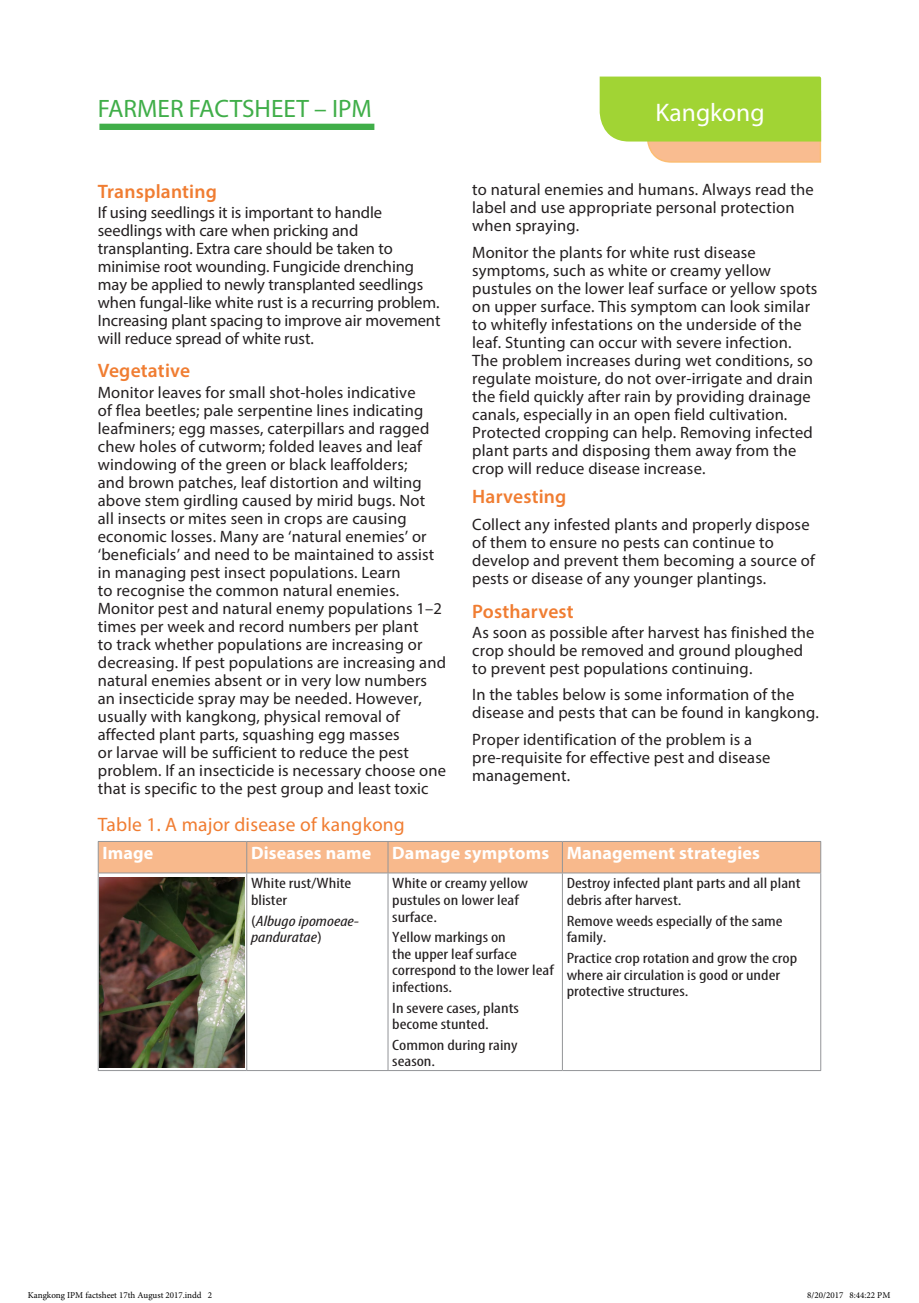
<style>
.page{position:relative;width:919px;height:1303px;background:#fff}
.page>*{position:absolute;margin:0;border:0;box-sizing:border-box;transform-origin:0 0}
.t1{font:25.5px "Myriad Pro";color:#fff}
.t2{font:25.2px "Myriad Pro";color:#40ae49}
.heading2{font:600 19.5px "Myriad Pro";letter-spacing:.01em;color:#f07d32}
.heading2-2{font:19.5px "Myriad Pro";letter-spacing:.01em;color:#f07d32}
.text_11_MPro{font:600 19.5px "Myriad Pro";letter-spacing:.01em;color:#f07d32}
.heading3_table_headi{font:700 18px "Myriad Pro";letter-spacing:.01em;color:#fff}
.text_11_MPro-2{font:16.5px/18px "Myriad Pro";letter-spacing:.01em;color:#231f20}
.Table_text_Phillipin{font:condensed 15px/16.5px "Myriad Pro";color:#231f20;scale:1.25 1}
.Table_text_Phillipin-2{font:italic condensed 15px/16.5px "Myriad Pro";color:#231f20;scale:1.25 1}
.t3{font:9px "Minion Pro";color:#000}
.s1{font-style:normal}
</style>
<div class="page">
<div style="left:99px;top:842px;width:721px;height:30px;background:#f8b98c"></div>
<hr style="left:98px;top:873px;width:1px;height:197px;background:#939598">
<hr style="left:246px;top:873px;width:1px;height:197px;background:#939598">
<hr style="left:387px;top:873px;width:1px;height:197px;background:#939598">
<hr style="left:562px;top:873px;width:1px;height:197px;background:#939598">
<hr style="left:820px;top:873px;width:1px;height:197px;background:#939598">
<hr style="left:98px;top:841px;width:149px;height:1px;background:#939598">
<hr style="left:98px;top:842px;width:1px;height:30px;background:#939598">
<hr style="left:247px;top:841px;width:141px;height:1px;background:#939598">
<hr style="left:246px;top:842px;width:1px;height:30px;background:#939598">
<hr style="left:388px;top:841px;width:174px;height:1px;background:#939598">
<hr style="left:387px;top:842px;width:1px;height:30px;background:#939598">
<hr style="left:562px;top:841px;width:259px;height:1px;background:#939598">
<hr style="left:562px;top:842px;width:1px;height:30px;background:#939598">
<hr style="left:820px;top:842px;width:1px;height:30px;background:#939598">
<hr style="left:98px;top:872px;width:149px;height:1px;background:#939598">
<hr style="left:247px;top:872px;width:141px;height:1px;background:#939598">
<hr style="left:388px;top:872px;width:174px;height:1px;background:#939598">
<hr style="left:562px;top:872px;width:259px;height:1px;background:#939598">
<hr style="left:98px;top:1070px;width:149px;height:1px;background:#939598">
<hr style="left:247px;top:1070px;width:141px;height:1px;background:#939598">
<hr style="left:388px;top:1070px;width:174px;height:1px;background:#939598">
<hr style="left:562px;top:1070px;width:259px;height:1px;background:#939598">
<img style="left:100px;top:877px;width:144px;height:190px">
<svg style="left:599px;top:77px;width:222px;height:86px;background:#b8d254"></svg>
<div style="left:99px;top:124px;width:275px;height:6px;background:#40ae49"></div>
<p class="t2" style="left:98px;top:93px;width:275px">FARMER FACTSHEET – IPM</p>
<p class="t1" style="left:655px;top:96px;width:111px">Kangkong</p>
<p class="heading2" style="left:98px;top:179px;width:121px">Transplanting</p>
<p class="text_11_MPro-2" style="left:98px;top:203px;width:344px">If using seedlings it is important to handle seedlings with care when pricking and transplanting. Extra care should be taken to minimise root wounding. Fungicide drenching may be applied to newly transplanted seedlings when fungal-like white rust is a recurring problem.<br>Increasing plant spacing to improve air movement will reduce spread of white rust.</p>
<p class="heading2" style="left:98px;top:358px;width:94px">Vegetative</p>
<p class="text_11_MPro-2" style="left:98px;top:383px;width:349px">Monitor leaves for small shot-holes indicative<br>of flea beetles; pale serpentine lines indicating leafminers; egg masses, caterpillars and ragged chew holes of cutworm; folded leaves and leaf windowing of the green or black leaffolders;<br>and brown patches, leaf distortion and wilting above stem girdling caused by mirid bugs. Not<br>all insects or mites seen in crops are causing economic losses. Many are ‘natural enemies’ or ‘beneficials’ and need to be maintained to assist in managing pest insect populations. Learn<br>to recognise the common natural enemies.<br>Monitor pest and natural enemy populations 1–2 times per week and record numbers per plant<br>to track whether populations are increasing or decreasing. If pest populations are increasing and natural enemies absent or in very low numbers an insecticide spray may be needed. However, usually with kangkong, physical removal of affected plant parts, squashing egg masses<br>or larvae will be sufficient to reduce the pest problem. If an insecticide is necessary choose one that is specific to the pest group and least toxic</p>
<p class="heading2-2" style="left:98px;top:812px;width:308px">Table 1. A major disease of kangkong</p>
<p class="text_11_MPro-2" style="left:472px;top:180px;width:343px">to natural enemies and humans. Always read the label and use appropriate personal protection when spraying.</p>
<p class="text_11_MPro-2" style="left:472px;top:243px;width:347px">Monitor the plants for white rust disease symptoms, such as white or creamy yellow pustules on the lower leaf surface or yellow spots on upper surface. This symptom can look similar to whitefly infestations on the underside of the leaf. Stunting can occur with severe infection.<br>The problem increases during wet conditions, so regulate moisture, do not over-irrigate and drain the field quickly after rain by providing drainage canals, especially in an open field cultivation.<br>Protected cropping can help. Removing infected plant parts and disposing them away from the crop will reduce disease increase.</p>
<p class="text_11_MPro" style="left:472px;top:484px;width:96px">Harvesting</p>
<p class="text_11_MPro-2" style="left:472px;top:515px;width:344px">Collect any infested plants and properly dispose of them to ensure no pests can continue to develop and prevent them becoming a source of pests or disease of any younger plantings.</p>
<p class="heading2" style="left:472px;top:598px;width:103px">Postharvest</p>
<p class="text_11_MPro-2" style="left:472px;top:623px;width:344px">As soon as possible after harvest has finished the crop should be removed and ground ploughed to prevent pest populations continuing.</p>
<p class="text_11_MPro-2" style="left:472px;top:685px;width:348px">In the tables below is some information of the disease and pests that can be found in kangkong.</p>
<p class="text_11_MPro-2" style="left:472px;top:730px;width:299px">Proper identification of the problem is a pre-requisite for effective pest and disease management.</p>
<p class="heading3_table_headi" style="left:102px;top:841px;width:52px">Image</p>
<p class="heading3_table_headi" style="left:251px;top:841px;width:122px">Diseases name</p>
<p class="heading3_table_headi" style="left:392px;top:841px;width:158px">Damage symptoms</p>
<p class="heading3_table_headi" style="left:566px;top:841px;width:195px">Management strategies</p>
<p class="Table_text_Phillipin" style="left:251px;top:875px;width:82px">White rust/White blister</p>
<p class="Table_text_Phillipin-2" style="left:251px;top:912px;width:88px"><span class="s1">(</span>Albugo ipomoeae&shy;panduratae<span class="s1">)</span></p>
<p class="Table_text_Phillipin" style="left:566px;top:875px;width:189px">Destroy infected plant parts and all plant debris after harvest.</p>
<p class="Table_text_Phillipin" style="left:566px;top:912px;width:174px">Remove weeds especially of the same family.</p>
<p class="Table_text_Phillipin" style="left:566px;top:949px;width:186px">Practice crop rotation and grow the crop where air circulation is good or under protective structures.</p>
<p class="Table_text_Phillipin" style="left:392px;top:875px;width:110px">White or creamy yellow pustules on lower leaf surface.</p>
<p class="Table_text_Phillipin" style="left:392px;top:929px;width:131px">Yellow markings on<br>the upper leaf surface correspond to the lower leaf infections.</p>
<p class="Table_text_Phillipin" style="left:392px;top:999px;width:103px">In severe cases, plants become stunted.</p>
<p class="Table_text_Phillipin" style="left:392px;top:1036px;width:102px">Common during rainy season.</p>
<p class="t3" style="left:28px;top:1289px;width:186px">Kangkong IPM factsheet 17th August 2017.indd 2</p>
<p class="t3" style="left:807px;top:1289px;width:85px">8/20/2017 8:44:22 PM</p>
</div>
